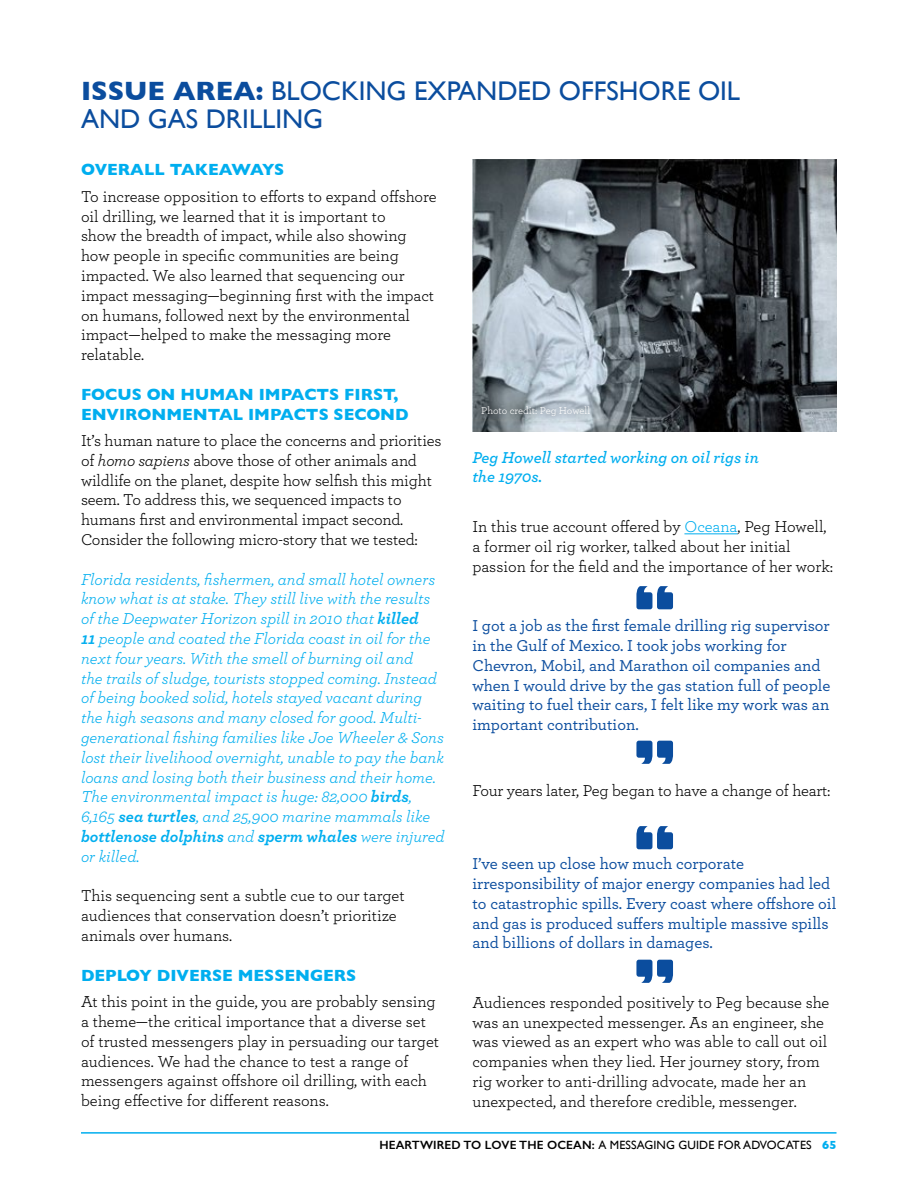
<style>
.page{position:relative;width:918px;height:1188px;background:#fff}
.page>*{position:absolute;margin:0;border:0;box-sizing:border-box;transform-origin:0 0}
.t1{font:27px/28.5px "Gill Sans";color:#0b4d9e}
.t2{font:16.5px/19.8px "Archer";letter-spacing:-.005em;color:#000}
.t3{font:italic 16.5px/19.8px "Archer";color:#00aeef}
.t4{font:500 16.5px/19.8px "Archer";color:#0b4d9e}
.t5{font:700 16.5px/19.8px "Gill Sans";color:#00aeef}
.t6{font:italic 600 16.5px/19.8px "Archer";color:#00aeef}
.t7{font:12px "Gill Sans";letter-spacing:.01em;color:#000}
.t8{font:10.5px "Archer";color:#fff}
.s1{font-weight:700}
.s2{font-style:italic}
.s3{color:#00aeef}
.s4{font-weight:600}
.s5{font-weight:700;color:#00aeef}
</style>
<div class="page">
<hr style="left:81px;top:1132px;width:756px;height:2px;background:#00aeef">
<img style="left:473px;top:159px;width:364px;height:273px">
<hr style="left:684px;top:533px;width:54px;height:1px;background:#00aeef">
<svg style="left:636px;top:586px;width:37px;height:23px"></svg>
<svg style="left:636px;top:741px;width:37px;height:23px"></svg>
<svg style="left:636px;top:826px;width:37px;height:23px"></svg>
<svg style="left:636px;top:960px;width:37px;height:23px"></svg>
<div style="left:475px;top:398px;width:122px;height:25px;background:#000;opacity:.75"></div>
<h1 class="t1" style="left:81px;top:76px;width:661px"><span class="s1">ISSUE AREA:</span> BLOCKING EXPANDED OFFSHORE OIL<br>AND GAS DRILLING</h1>
<p class="t5" style="left:81px;top:159px;width:205px">OVERALL TAKEAWAYS</p>
<p class="t2" style="left:81px;top:186px;width:357px">To increase opposition to efforts to expand offshore oil drilling, we learned that it is important to<br>show the breadth of impact, while also showing how people in specific communities are being impacted. We also learned that sequencing our impact messaging—beginning first with the impact on humans, followed next by the environmental impact—helped to make the messaging more relatable.</p>
<p class="t5" style="left:81px;top:384px;width:329px">FOCUS ON HUMAN IMPACTS FIRST,<br>ENVIRONMENTAL IMPACTS SECOND</p>
<p class="t2" style="left:81px;top:430px;width:362px">It’s human nature to place the concerns and priorities of <span class="s2">homo sapiens</span> above those of other animals and wildlife on the planet, despite how selfish this might seem. To address this, we sequenced impacts to humans first and environmental impact second.<br>Consider the following micro-story that we tested:</p>
<p class="t3" style="left:81px;top:568px;width:365px">Florida residents, fishermen, and small hotel owners know what is at stake. They still live with the results of the Deepwater Horizon spill in 2010 that <span class="s1">killed<br>11</span> people and coated the Florida coast in oil for the next four years. With the smell of burning oil and<br>the trails of sludge, tourists stopped coming. Instead of being booked solid, hotels stayed vacant during the high seasons and many closed for good. Multi&shy;generational fishing families like Joe Wheeler &amp; Sons lost their livelihood overnight, unable to pay the bank loans and losing both their business and their home.<br>The environmental impact is huge: 82,000 <span class="s1">birds</span>, 6,165 <span class="s1">sea turtles</span>, and 25,900 marine mammals like <span class="s1">bottlenose dolphins</span> and <span class="s1">sperm whales</span> were injured or killed.</p>
<p class="t2" style="left:81px;top:885px;width:325px">This sequencing sent a subtle cue to our target audiences that conservation doesn’t prioritize animals over humans.</p>
<p class="t5" style="left:81px;top:965px;width:277px">DEPLOY DIVERSE MESSENGERS</p>
<p class="t2" style="left:81px;top:991px;width:360px">At this point in the guide, you are probably sensing a theme—the critical importance that a diverse set of trusted messengers play in persuading our target audiences. We had the chance to test a range of messengers against offshore oil drilling, with each being effective for different reasons.</p>
<p class="t8" style="left:481px;top:403px;width:110px">Photo credit: Peg Howell</p>
<p class="t6" style="left:472px;top:446px;width:288px">Peg Howell started working on oil rigs in the 1970s.</p>
<p class="t2" style="left:472px;top:516px;width:362px">In this true account offered by <span class="s3">Oceana</span>, Peg Howell, a former oil rig worker, talked about her initial passion for the field and the importance of her work:</p>
<p class="t4" style="left:472px;top:615px;width:359px">I got a job as the first female drilling rig supervisor in the Gulf of Mexico. I took jobs working for Chevron, Mobil, and Marathon oil companies and when I would drive by the gas station full of people waiting to fuel their cars, I felt like my work was an important contribution.</p>
<p class="t2" style="left:472px;top:780px;width:360px">Four years later, Peg began to have a change of heart:</p>
<p class="t4" style="left:472px;top:853px;width:365px">I’ve seen up close how much corporate irresponsibility of major energy companies had led to catastrophic spills. Every coast where offshore oil and gas is produced suffers multiple massive spills and billions of dollars in damages.</p>
<p class="t2" style="left:472px;top:992px;width:359px">Audiences responded positively to Peg because she was an unexpected messenger. As an engineer, she was viewed as an expert who was able to call out oil companies when they lied. Her journey story, from rig worker to anti-drilling advocate, made her an unexpected, and therefore credible, messenger.</p>
<p class="t7" style="left:379px;top:1138px;width:459px"><span class="s4">HEARTWIRED TO LOVE THE OCEAN:</span> A MESSAGING GUIDE FOR ADVOCATES <span class="s5">65</span></p>
</div>
